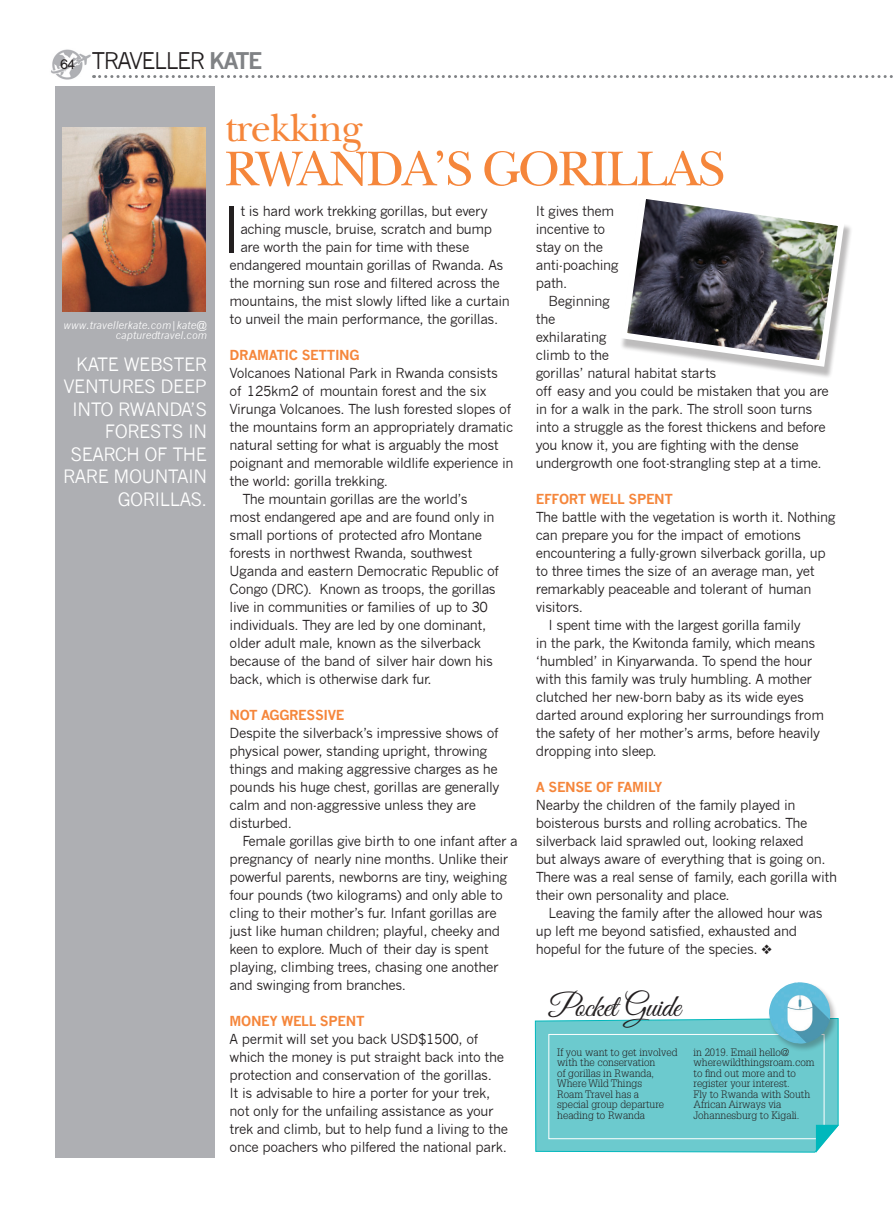
<style>
.page{position:relative;width:893px;height:1212px;background:#fff}
.page>*{position:absolute;margin:0;border:0;box-sizing:border-box;transform-origin:0 0}
.t1{font:62.1px "News Gothic";color:#231f20}
.t2{font:51px "New Baskerville";letter-spacing:-.035em;color:#f5863b}
.t3{font:40.5px "New Baskerville";letter-spacing:-.035em;color:#f5863b}
.t4{font:31.5px "Great Vibes";letter-spacing:-.015em;color:#231f20}
.t5{font:22.5px "News Gothic";letter-spacing:-.065em;color:#231f20}
.t6{font:18px/22.5px "News Gothic";letter-spacing:-.025em;color:#fff;text-align:right}
.t7{font:13.5px/18px "News Gothic";letter-spacing:-.025em;color:#231f20}
.t8{font:700 13.5px "News Gothic";letter-spacing:-.025em;color:#f5863b}
.t9{font:300 10.5px/10.5px "Glypha";color:#231f20}
.t10{font:italic 10.5px/10.5px "News Gothic";color:#fff;text-align:right}
.s1{font-family:"AG Schoolbook";font-size:13.8px}
.s2{font-weight:700;color:#808285}
</style>
<div class="page">
<svg style="left:94px;top:75px;width:799px;height:3px"></svg>
<img style="left:51px;top:49px;width:40px;height:31px">
<div style="left:55px;top:86px;width:160px;height:1071px;background:#aeafb3"></div>
<img style="left:63px;top:128px;width:142px;height:183px">
<svg style="left:534px;top:1018px;width:305px;height:135px;background:#6fcbcf"></svg>
<div style="left:767px;top:982px;width:70px;height:70px;background:#231f20;opacity:.3"></div>
<img style="left:768px;top:982px;width:63px;height:62px">
<div style="left:620px;top:196px;width:233px;height:183px;background:#231f20;opacity:.3"></div>
<img style="left:620px;top:196px;width:228px;height:174px">
<h3 class="t5" style="left:60px;top:47px;width:204px"><span class="s1">64</span> TRAVELLER <span class="s2">KATE</span></h3>
<p class="t10" style="left:63px;top:320px;width:145px">www.travellerkate.com|kate@ capturedtravel.com</p>
<h3 class="t6" style="left:63px;top:353px;width:145px">KATE WEBSTER<br>VENTURES DEEP<br>INTO RWANDA’S<br>FORESTS IN<br>SEARCH OF THE<br>RARE MOUNTAIN<br>GORILLAS.</h3>
<h3 class="t3" style="left:225px;top:104px;width:140px">trekking</h3>
<h2 class="t2" style="left:225px;top:139px;width:501px">RWANDA’S GORILLAS</h2>
<h1 class="t1" style="left:222px;top:194px;width:22px">I</h1>
<p class="t7" style="left:240px;top:202px;width:249px">t is hard work trekking gorillas, but every</p>
<p class="t7" style="left:240px;top:220px;width:253px">aching muscle, bruise, scratch and bump</p>
<p class="t7" style="left:240px;top:238px;width:231px">are worth the pain for time with these</p>
<p class="t7" style="left:230px;top:256px;width:275px">endangered mountain gorillas of Rwanda. As</p>
<p class="t7" style="left:230px;top:274px;width:272px">the morning sun rose and filtered across the</p>
<p class="t7" style="left:230px;top:292px;width:282px">mountains, the mist slowly lifted like a curtain</p>
<p class="t7" style="left:230px;top:310px;width:270px">to unveil the main performance, the gorillas.</p>
<p class="t8" style="left:230px;top:347px;width:132px">DRAMATIC SETTING</p>
<p class="t7" style="left:230px;top:364px;width:270px">Volcanoes National Park in Rwanda consists</p>
<p class="t7" style="left:230px;top:382px;width:258px">of 125km2 of mountain forest and the six</p>
<p class="t7" style="left:230px;top:400px;width:283px">Virunga Volcanoes. The lush forested slopes of</p>
<p class="t7" style="left:230px;top:418px;width:285px">the mountains form an appropriately dramatic</p>
<p class="t7" style="left:230px;top:436px;width:271px">natural setting for what is arguably the most</p>
<p class="t7" style="left:230px;top:454px;width:285px">poignant and memorable wildlife experience in</p>
<p class="t7" style="left:230px;top:472px;width:160px">the world: gorilla trekking.</p>
<p class="t7" style="left:242px;top:490px;width:227px">The mountain gorillas are the world’s</p>
<p class="t7" style="left:230px;top:508px;width:266px">most endangered ape and are found only in</p>
<p class="t7" style="left:230px;top:526px;width:254px">small portions of protected afro Montane</p>
<p class="t7" style="left:230px;top:544px;width:244px">forests in northwest Rwanda, southwest</p>
<p class="t7" style="left:230px;top:562px;width:271px">Uganda and eastern Democratic Republic of</p>
<p class="t7" style="left:230px;top:580px;width:268px">Congo (DRC). Known as troops, the gorillas</p>
<p class="t7" style="left:230px;top:598px;width:260px">live in communities or families of up to 30</p>
<p class="t7" style="left:230px;top:616px;width:258px">individuals. They are led by one dominant,</p>
<p class="t7" style="left:230px;top:634px;width:253px">older adult male, known as the silverback</p>
<p class="t7" style="left:230px;top:652px;width:265px">because of the band of silver hair down his</p>
<p class="t7" style="left:230px;top:670px;width:204px">back, which is otherwise dark fur.</p>
<p class="t8" style="left:230px;top:707px;width:116px">NOT AGGRESSIVE</p>
<p class="t7" style="left:230px;top:724px;width:271px">Despite the silverback’s impressive shows of physical power, standing upright, throwing things and making aggressive charges as he pounds his huge chest, gorillas are generally calm and non-aggressive unless they are disturbed.</p>
<p class="t7" style="left:230px;top:832px;width:290px;text-indent:13px">Female gorillas give birth to one infant after a pregnancy of nearly nine months. Unlike their powerful parents, newborns are tiny, weighing four pounds (two kilograms) and only able to cling to their mother’s fur. Infant gorillas are just like human children; playful, cheeky and keen to explore. Much of their day is spent playing, climbing trees, chasing one another and swinging from branches.</p>
<p class="t8" style="left:230px;top:1013px;width:136px">MONEY WELL SPENT</p>
<p class="t7" style="left:230px;top:1030px;width:280px">A permit will set you back USD$1500, of which the money is put straight back into the protection and conservation of the gorillas.<br>It is advisable to hire a porter for your trek, not only for the unfailing assistance as your trek and climb, but to help fund a living to the once poachers who pilfered the national park.</p>
<p class="t7" style="left:536px;top:202px;width:84px">It gives them incentive to stay on the anti-poaching path.</p>
<p class="t7" style="left:536px;top:292px;width:295px;text-indent:13px">Beginning<br>the<br>exhilarating<br>climb to the<br>gorillas’ natural habitat starts<br>off easy and you could be mistaken that you are in for a walk in the park. The stroll soon turns into a struggle as the forest thickens and before you know it, you are fighting with the dense undergrowth one foot-strangling step at a time.</p>
<p class="t8" style="left:536px;top:491px;width:139px">EFFORT WELL SPENT</p>
<p class="t7" style="left:536px;top:508px;width:301px">The battle with the vegetation is worth it. Nothing</p>
<p class="t7" style="left:536px;top:526px;width:267px">can prepare you for the impact of emotions</p>
<p class="t7" style="left:536px;top:544px;width:291px">encountering a fully-grown silverback gorilla, up</p>
<p class="t7" style="left:536px;top:562px;width:280px">to three times the size of an average man, yet</p>
<p class="t7" style="left:536px;top:580px;width:277px">remarkably peaceable and tolerant of human</p>
<p class="t7" style="left:536px;top:598px;width:49px">visitors.</p>
<p class="t7" style="left:549px;top:616px;width:254px">I spent time with the largest gorilla family</p>
<p class="t7" style="left:536px;top:634px;width:281px">in the park, the Kwitonda family, which means</p>
<p class="t7" style="left:536px;top:652px;width:278px">‘humbled’ in Kinyarwanda. To spend the hour</p>
<p class="t7" style="left:536px;top:670px;width:278px">with this family was truly humbling. A mother</p>
<p class="t7" style="left:536px;top:688px;width:270px">clutched her new-born baby as its wide eyes</p>
<p class="t7" style="left:536px;top:706px;width:290px">darted around exploring her surroundings from</p>
<p class="t7" style="left:536px;top:724px;width:286px">the safety of her mother’s arms, before heavily</p>
<p class="t7" style="left:536px;top:742px;width:123px">dropping into sleep.</p>
<p class="t8" style="left:536px;top:779px;width:128px">A SENSE OF FAMILY</p>
<p class="t7" style="left:536px;top:796px;width:303px">Nearby the children of the family played in boisterous bursts and rolling acrobatics. The silverback laid sprawled out, looking relaxed<br>but always aware of everything that is going on.<br>There was a real sense of family, each gorilla with their own personality and place.</p>
<p class="t7" style="left:536px;top:904px;width:288px;text-indent:13px">Leaving the family after the allowed hour was up left me beyond satisfied, exhausted and hopeful for the future of the species. ❖</p>
<h3 class="t4" style="left:549px;top:989px;width:133px">Pocket Guide</h3>
<p class="t9" style="left:557px;top:1047px;width:122px">If you want to get involved with the conservation<br>of gorillas in Rwanda,<br>Where Wild Things<br>Roam Travel has a<br>special group departure heading to Rwanda</p>
<p class="t9" style="left:693px;top:1047px;width:123px">in 2019. Email hello@ wherewildthingsroam.com to find out more and to register your interest.<br>Fly to Rwanda with South<br>African Airways via<br>Johannesburg to Kigali.</p>
</div>
